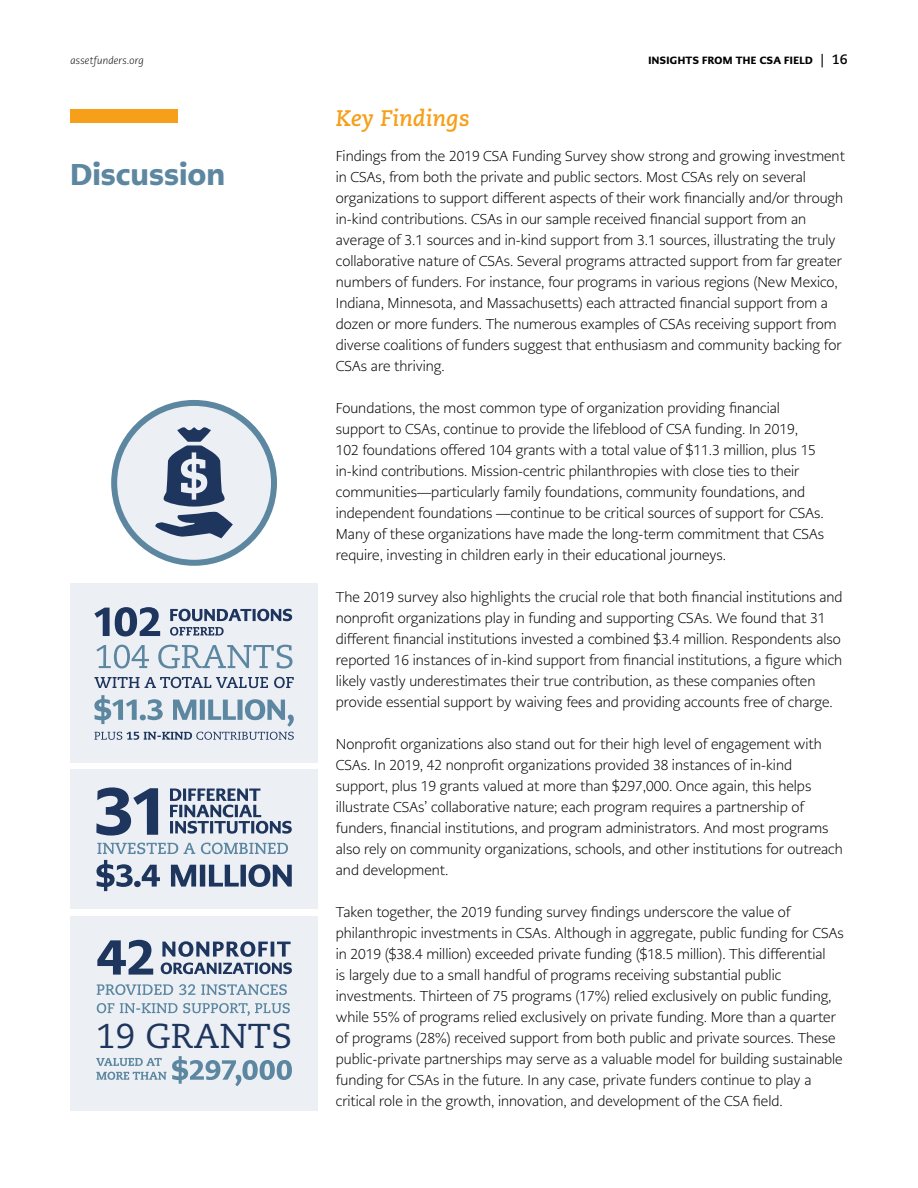
<style>
.page{position:relative;width:918px;height:1188px;background:#fff}
.page>*{position:absolute;margin:0;border:0;box-sizing:border-box;transform-origin:0 0}
.t1{font:34.5px "Caecilia";letter-spacing:.015em;color:#1e355e}
.t2{font:900 30px "PMN Caecilia Sans Head";letter-spacing:.02em;color:#5d87a1}
.t3{font:italic 700 22.5px "Caecilia";color:#f6a01a}
.t4{font:300 14.25px/21px "PMN Caecilia Sans Head";color:#000}
.t5{font:900 10.5px "PMN Caecilia Sans Head";letter-spacing:.035em;color:#000}
.t6{font:italic 300 10.5px "PMN Caecilia Sans Head";letter-spacing:.03em;color:#000}
.s1{font-family:"Caecilia";font-weight:700;font-size:13.5px}
</style>
<div class="page">
<div style="left:114px;top:403px;width:160px;height:160px;background:#ecf0f5;border-radius:50%"></div>
<div style="left:111px;top:400px;width:166px;height:166px;border:6px solid #5d87a1;border-radius:50%"></div>
<div style="left:70px;top:583px;width:248px;height:180px;background:#ecf0f5"></div>
<div style="left:70px;top:770px;width:248px;height:139px;background:#ecf0f5"></div>
<div style="left:70px;top:916px;width:248px;height:194px;background:#ecf0f5"></div>
<div style="left:70px;top:109px;width:108px;height:14px;background:#f6a01a"></div>
<svg style="left:170px;top:609px;width:122px;height:12px"></svg>
<svg style="left:94px;top:607px;width:66px;height:30px"></svg>
<svg style="left:170px;top:627px;width:54px;height:9px"></svg>
<svg style="left:94px;top:677px;width:200px;height:11px"></svg>
<svg style="left:94px;top:695px;width:200px;height:45px"></svg>
<svg style="left:96px;top:645px;width:197px;height:24px"></svg>
<svg style="left:170px;top:789px;width:122px;height:45px"></svg>
<svg style="left:96px;top:860px;width:196px;height:31px"></svg>
<svg style="left:97px;top:843px;width:191px;height:11px"></svg>
<svg style="left:96px;top:787px;width:62px;height:49px"></svg>
<svg style="left:155px;top:427px;width:78px;height:111px"></svg>
<svg style="left:162px;top:941px;width:129px;height:16px"></svg>
<svg style="left:97px;top:940px;width:56px;height:35px"></svg>
<svg style="left:97px;top:984px;width:190px;height:11px"></svg>
<svg style="left:161px;top:963px;width:131px;height:11px"></svg>
<svg style="left:172px;top:1056px;width:120px;height:30px"></svg>
<svg style="left:97px;top:1003px;width:193px;height:13px"></svg>
<svg style="left:96px;top:1072px;width:70px;height:8px"></svg>
<svg style="left:96px;top:1058px;width:66px;height:8px"></svg>
<p class="t6" style="left:70px;top:54px;width:75px">assetfunders.org</p>
<p class="t5" style="left:648px;top:53px;width:201px">INSIGHTS FROM THE CSA FIELD <span class="s1">| 16</span></p>
<h2 class="t2" style="left:70px;top:154px;width:156px">Discussion</h2>
<h1 class="t1" style="left:96px;top:1017px;width:197px">19 GRANTS</h1>
<h3 class="t3" style="left:336px;top:106px;width:135px">Key Findings</h3>
<p class="t4" style="left:336px;top:145px;width:511px">Findings from the 2019 CSA Funding Survey show strong and growing investment in CSAs, from both the private and public sectors. Most CSAs rely on several organizations to support different aspects of their work financially and/or through in-kind contributions. CSAs in our sample received financial support from an average of 3.1 sources and in-kind support from 3.1 sources, illustrating the truly collaborative nature of CSAs. Several programs attracted support from far greater numbers of funders. For instance, four programs in various regions (New Mexico, Indiana, Minnesota, and Massachusetts) each attracted financial support from a dozen or more funders. The numerous examples of CSAs receiving support from diverse coalitions of funders suggest that enthusiasm and community backing for CSAs are thriving.</p>
<p class="t4" style="left:336px;top:397px;width:490px">Foundations, the most common type of organization providing financial support to CSAs, continue to provide the lifeblood of CSA funding. In 2019, 102 foundations offered 104 grants with a total value of $11.3 million, plus 15 in-kind contributions. Mission-centric philanthropies with close ties to their communities—particularly family foundations, community foundations, and independent foundations —continue to be critical sources of support for CSAs.<br>Many of these organizations have made the long-term commitment that CSAs require, investing in children early in their educational journeys.</p>
<p class="t4" style="left:336px;top:587px;width:508px">The 2019 survey also highlights the crucial role that both financial institutions and nonprofit organizations play in funding and supporting CSAs. We found that 31 different financial institutions invested a combined $3.4 million. Respondents also reported 16 instances of in-kind support from financial institutions, a figure which likely vastly underestimates their true contribution, as these companies often provide essential support by waiving fees and providing accounts free of charge.</p>
<p class="t4" style="left:336px;top:734px;width:508px">Nonprofit organizations also stand out for their high level of engagement with CSAs. In 2019, 42 nonprofit organizations provided 38 instances of in-kind support, plus 19 grants valued at more than $297,000. Once again, this helps illustrate CSAs’ collaborative nature; each program requires a partnership of funders, financial institutions, and program administrators. And most programs also rely on community organizations, schools, and other institutions for outreach and development.</p>
<p class="t4" style="left:336px;top:902px;width:509px">Taken together, the 2019 funding survey findings underscore the value of philanthropic investments in CSAs. Although in aggregate, public funding for CSAs in 2019 ($38.4 million) exceeded private funding ($18.5 million). This differential<br>is largely due to a small handful of programs receiving substantial public investments. Thirteen of 75 programs (17%) relied exclusively on public funding, while 55% of programs relied exclusively on private funding. More than a quarter of programs (28%) received support from both public and private sources. These public-private partnerships may serve as a valuable model for building sustainable funding for CSAs in the future. In any case, private funders continue to play a critical role in the growth, innovation, and development of the CSA field.</p>
</div>
